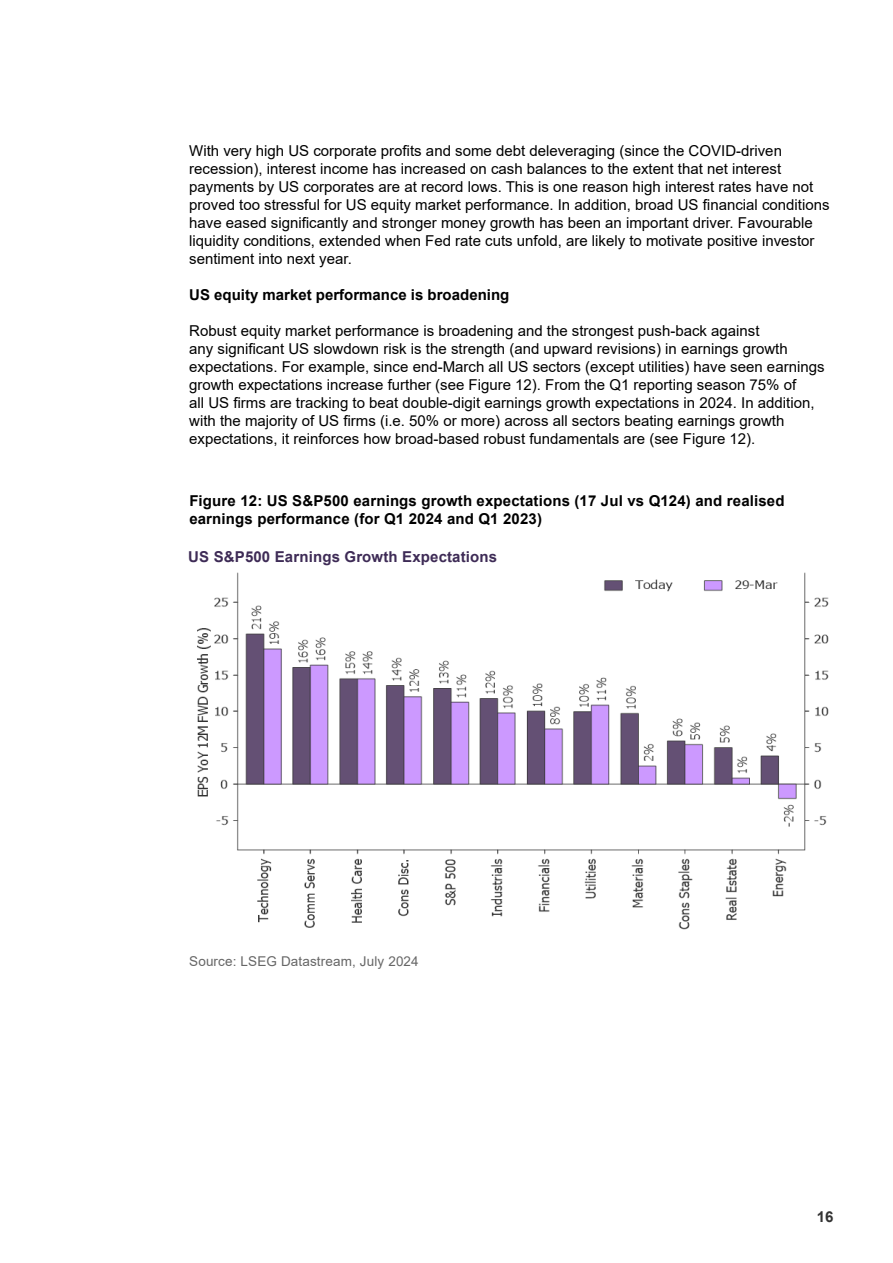
<style>
.page{position:relative;width:893px;height:1263px;background:#fff}
.page>*{position:absolute;margin:0;border:0;box-sizing:border-box;transform-origin:0 0}
.t1{font:15px/18px "Arial";color:#000}
.t2{font:700 15px/18px "Arial";letter-spacing:.01em;color:#000}
.t3{font:700 15px "Arial";letter-spacing:.01em;color:#3e2b56}
.t4{font:700 15px "Arial";color:#333}
.t5{font:13.5px "Arial";letter-spacing:.01em;color:#666}
</style>
<div class="page">
<img style="left:197px;top:572px;width:632px;height:358px">
<p class="t1" style="left:189px;top:141px;width:642px">With very high US corporate profits and some debt deleveraging (since the COVID-driven recession), interest income has increased on cash balances to the extent that net interest payments by US corporates are at record lows. This is one reason high interest rates have not proved too stressful for US equity market performance. In addition, broad US financial conditions have eased significantly and stronger money growth has been an important driver. Favourable liquidity conditions, extended when Fed rate cuts unfold, are likely to motivate positive investor sentiment into next year.</p>
<p class="t2" style="left:189px;top:285px;width:322px">US equity market performance is broadening</p>
<p class="t1" style="left:189px;top:321px;width:637px">Robust equity market performance is broadening and the strongest push-back against<br>any significant US slowdown risk is the strength (and upward revisions) in earnings growth expectations. For example, since end-March all US sectors (except utilities) have seen earnings growth expectations increase further (see Figure 12). From the Q1 reporting season 75% of<br>all US firms are tracking to beat double-digit earnings growth expectations in 2024. In addition, with the majority of US firms (i.e. 50% or more) across all sectors beating earnings growth expectations, it reinforces how broad-based robust fundamentals are (see Figure 12).</p>
<p class="t2" style="left:189px;top:492px;width:597px">Figure 12: US S&amp;P500 earnings growth expectations (17 Jul vs Q124) and realised earnings performance (for Q1 2024 and Q1 2023)</p>
<p class="t3" style="left:188px;top:546px;width:310px">US S&amp;P500 Earnings Growth Expectations</p>
<p class="t5" style="left:189px;top:952px;width:231px">Source: LSEG Datastream, July 2024</p>
<p class="t4" style="left:817px;top:1206px;width:18px">16</p>
</div>
